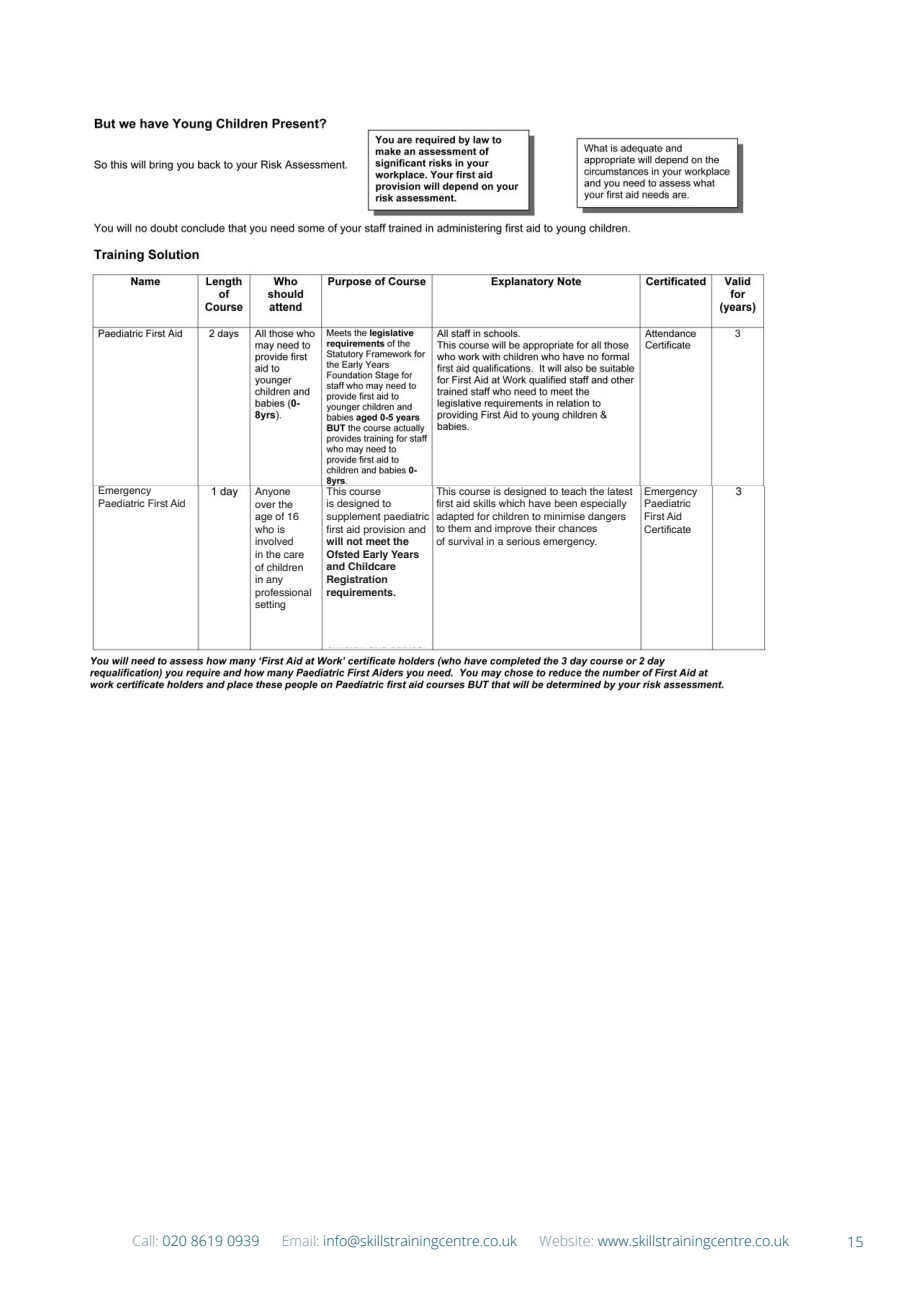
<style>
.page{position:relative;width:919px;height:1289px;background:#fff}
.page>*{position:absolute;margin:0;border:0;box-sizing:border-box;transform-origin:0 0}
.t1{font:300 14.25px "Open Sans";color:#084d5a}
.t2{font:10.5px/12.6px "Helvetica";color:#231f20}
.t3{font:700 10.5px/12.6px "Helvetica";color:#231f20}
.s1{color:#778f9a}
</style>
<div class="page">
<img style="left:92px;top:485px;width:674px;height:166px">
<div style="left:98px;top:486px;width:97px;height:44px;background:#fff"></div>
<div style="left:255px;top:487px;width:57px;height:151px;background:#fff"></div>
<div style="left:326px;top:487px;width:104px;height:160px;background:#fff"></div>
<div style="left:436px;top:487px;width:201px;height:154px;background:#fff"></div>
<div style="left:644px;top:487px;width:57px;height:151px;background:#fff"></div>
<img style="left:92px;top:118px;width:673px;height:367px">
<img style="left:89px;top:656px;width:635px;height:35px">
<p class="t2" style="left:98px;top:485px;width:89px">Emergency<br>Paediatric First Aid</p>
<p class="t2" style="left:255px;top:486px;width:58px">Anyone over the age of 16 who is involved<br>in the care of children in any professional setting</p>
<p class="t2" style="left:326px;top:485px;width:104px">This course<br>is designed to supplement paediatric first aid provision and</p>
<p class="t2" style="left:436px;top:485px;width:198px">This course is designed to teach the latest first aid skills which have been especially adapted for children to minimise dangers to them and improve their chances<br>of survival in a serious emergency.</p>
<p class="t2" style="left:644px;top:485px;width:55px">Emergency<br>Paediatric<br>First Aid<br>Certificate</p>
<p class="t3" style="left:326px;top:536px;width:94px">will not meet the<br>Ofsted Early Years and Childcare<br>Registration requirements.</p>
<h1 class="t1" style="left:133px;top:1230px;width:128px"><span class="s1">Call:</span> 020 8619 0939</h1>
<h1 class="t1" style="left:282px;top:1230px;width:237px"><span class="s1">Email:</span> info@skillstrainingcentre.co.uk</h1>
<h1 class="t1" style="left:539px;top:1230px;width:251px"><span class="s1">Website:</span> www.skillstrainingcentre.co.uk</h1>
<h1 class="t1" style="left:847px;top:1231px;width:18px">15</h1>
</div>
